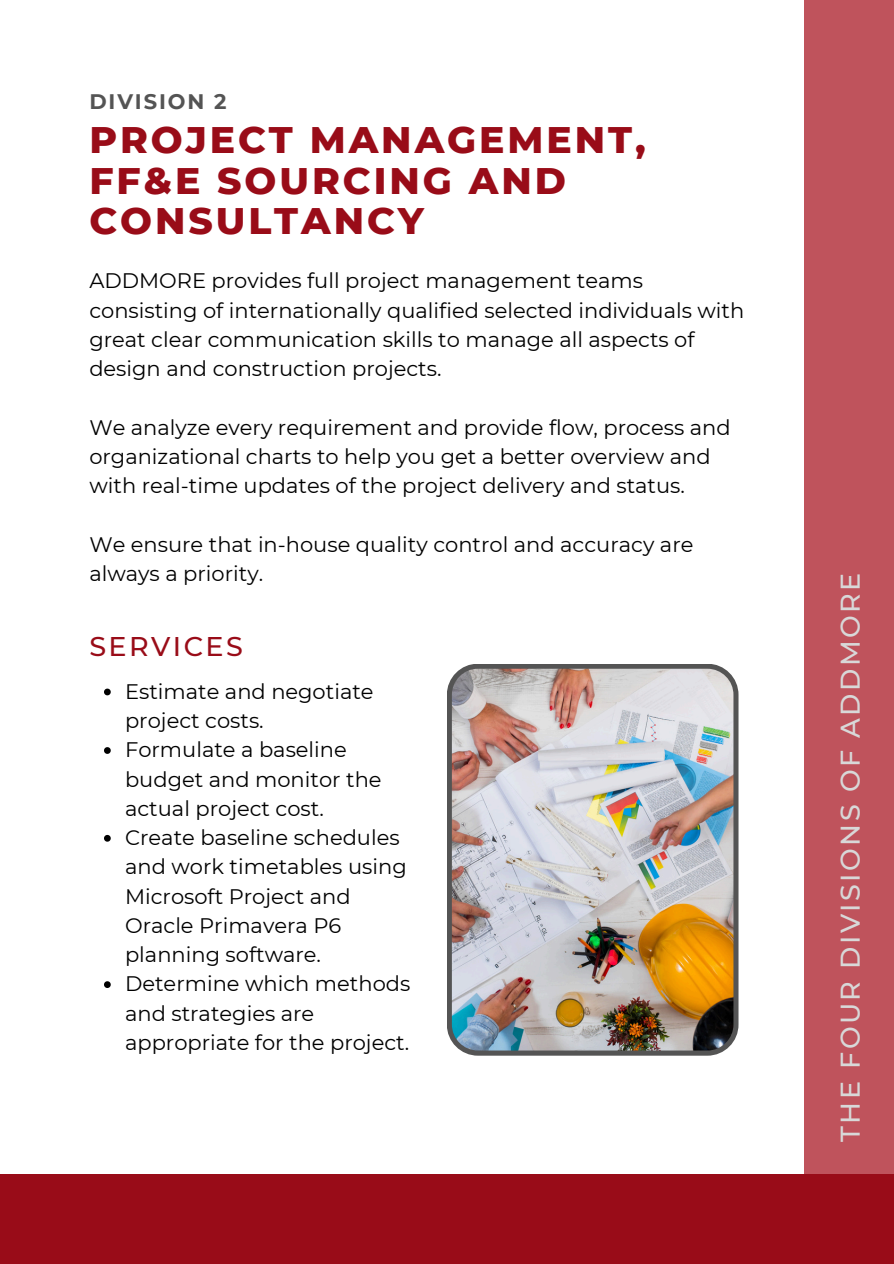
<style>
.page{position:relative;width:894px;height:1264px;background:#fff}
.page>*{position:absolute;margin:0;border:0;box-sizing:border-box;transform-origin:0 0}
.t1{font:800 37.65px/40.5px "Montserrat";letter-spacing:.08em;color:#990c18}
.t2{font:500 27px "Montserrat";letter-spacing:.09em;color:#d8d8d8}
.t3{font:500 27px "Montserrat";letter-spacing:.09em;color:#990c18}
.t4{font:21px/29.2px "Montserrat";color:#000}
.t5{font:700 21px "Montserrat";letter-spacing:.09em;color:#545454}
</style>
<div class="page">
<div style="left:804px;top:0;width:89px;height:1231px;background:#bf535c"></div>
<div style="left:0;top:1174px;width:893px;height:89px;background:#990c18"></div>
<img style="left:447px;top:664px;width:291px;height:391px">
<svg style="left:104px;top:688px;width:7px;height:7px"></svg>
<svg style="left:104px;top:747px;width:7px;height:7px"></svg>
<svg style="left:104px;top:835px;width:7px;height:6px"></svg>
<svg style="left:104px;top:981px;width:7px;height:7px"></svg>
<p class="t5" style="left:89px;top:88px;width:139px">DIVISION 2</p>
<h3 class="t1" style="left:89px;top:120px;width:557px">PROJECT MANAGEMENT,<br>FF&amp;E SOURCING AND<br>CONSULTANCY</h3>
<h1 class="t4" style="left:89px;top:266px;width:656px">ADDMORE provides full project management teams consisting of internationally qualified selected individuals with great clear communication skills to manage all aspects of design and construction projects.</h1>
<p class="t4" style="left:89px;top:412px;width:642px">We analyze every requirement and provide flow, process and organizational charts to help you get a better overview and with real-time updates of the project delivery and status.</p>
<p class="t4" style="left:89px;top:529px;width:605px">We ensure that in-house quality control and accuracy are always a priority.</p>
<p class="t3" style="left:89px;top:629px;width:155px">SERVICES</p>
<p class="t4" style="left:125px;top:676px;width:250px">Estimate and negotiate project costs.</p>
<p class="t4" style="left:125px;top:735px;width:258px">Formulate a baseline budget and monitor the actual project cost.</p>
<p class="t4" style="left:125px;top:822px;width:283px">Create baseline schedules and work timetables using<br>Microsoft Project and<br>Oracle Primavera P6 planning software.</p>
<p class="t4" style="left:125px;top:969px;width:287px">Determine which methods and strategies are appropriate for the project.</p>
<h2 class="t2" style="left:833px;top:1141px;width:570px;rotate:-90deg">THE FOUR DIVISIONS OF ADDMORE</h2>
</div>
